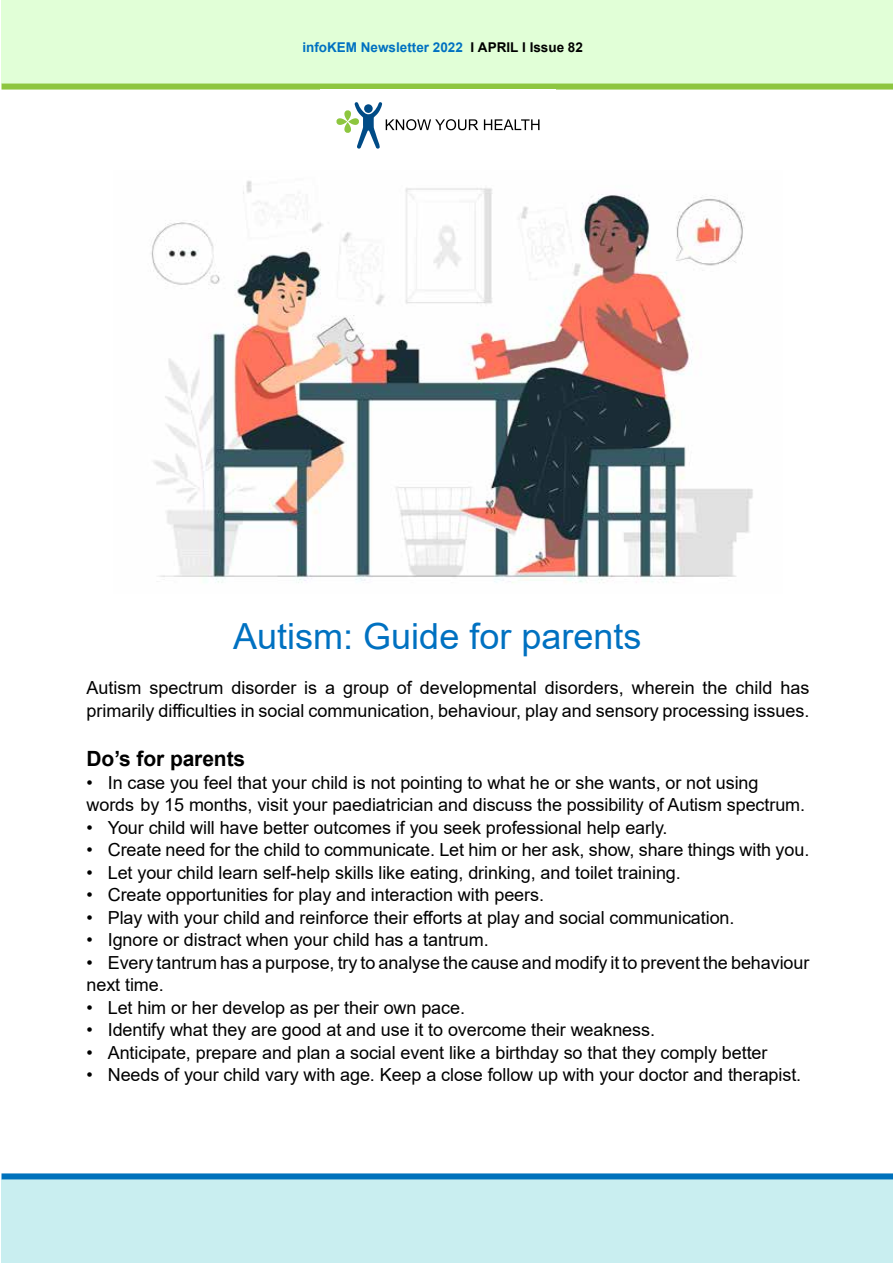
<style>
.page{position:relative;width:893px;height:1263px;background:#fff}
.page>*{position:absolute;margin:0;border:0;box-sizing:border-box;transform-origin:0 0}
.t1{font:36px "Arial";color:#0071c1}
.t2{font:700 21px "Arial";letter-spacing:-.005em;color:#000}
.t3{font:18px/22.5px "Arial";letter-spacing:-.005em;color:#000}
.t4{font:700 13.5px "Arial";color:#0071c1}
.s1{color:#000}
</style>
<div class="page">
<div style="left:2px;top:0;width:891px;height:84px;background:#e1ffd7"></div>
<div style="left:2px;top:1179px;width:891px;height:84px;background:#c9eef0"></div>
<div style="left:2px;top:84px;width:891px;height:6px;background:#8dc63f"></div>
<div style="left:2px;top:1173px;width:891px;height:6px;background:#0072bc"></div>
<svg style="left:336px;top:102px;width:203px;height:47px"></svg>
<img style="left:151px;top:180px;width:602px;height:403px">
<p class="t4" style="left:302px;top:37px;width:282px">infoKEM Newsletter 2022 <span class="s1">I APRIL I Issue 82</span></p>
<h1 class="t1" style="left:233px;top:612px;width:410px">Autism: Guide for parents</h1>
<p class="t3" style="left:87px;top:676px;width:724px">Autism spectrum disorder is a group of developmental disorders, wherein the child has primarily difficulties in social communication, behaviour, play and sensory processing issues.</p>
<p class="t2" style="left:87px;top:744px;width:160px">Do’s for parents</p>
<p class="t3" style="left:87px;top:771px;width:720px">• In case you feel that your child is not pointing to what he or she wants, or not using words by 15 months, visit your paediatrician and discuss the possibility of Autism spectrum.</p>
<p class="t3" style="left:87px;top:816px;width:583px">• Your child will have better outcomes if you seek professional help early.</p>
<p class="t3" style="left:87px;top:838px;width:724px">• Create need for the child to communicate. Let him or her ask, show, share things with you.</p>
<p class="t3" style="left:87px;top:861px;width:596px">• Let your child learn self-help skills like eating, drinking, and toilet training.</p>
<p class="t3" style="left:87px;top:883px;width:459px">• Create opportunities for play and interaction with peers.</p>
<p class="t3" style="left:87px;top:906px;width:649px">• Play with your child and reinforce their efforts at play and social communication.</p>
<p class="t3" style="left:87px;top:928px;width:404px">• Ignore or distract when your child has a tantrum.</p>
<p class="t3" style="left:87px;top:951px;width:724px">• Every tantrum has a purpose, try to analyse the cause and modify it to prevent the behaviour next time.</p>
<p class="t3" style="left:87px;top:996px;width:380px">• Let him or her develop as per their own pace.</p>
<p class="t3" style="left:87px;top:1018px;width:570px">• Identify what they are good at and use it to overcome their weakness.</p>
<p class="t3" style="left:87px;top:1041px;width:682px">• Anticipate, prepare and plan a social event like a birthday so that they comply better</p>
<p class="t3" style="left:87px;top:1063px;width:716px">• Needs of your child vary with age. Keep a close follow up with your doctor and therapist.</p>
</div>
